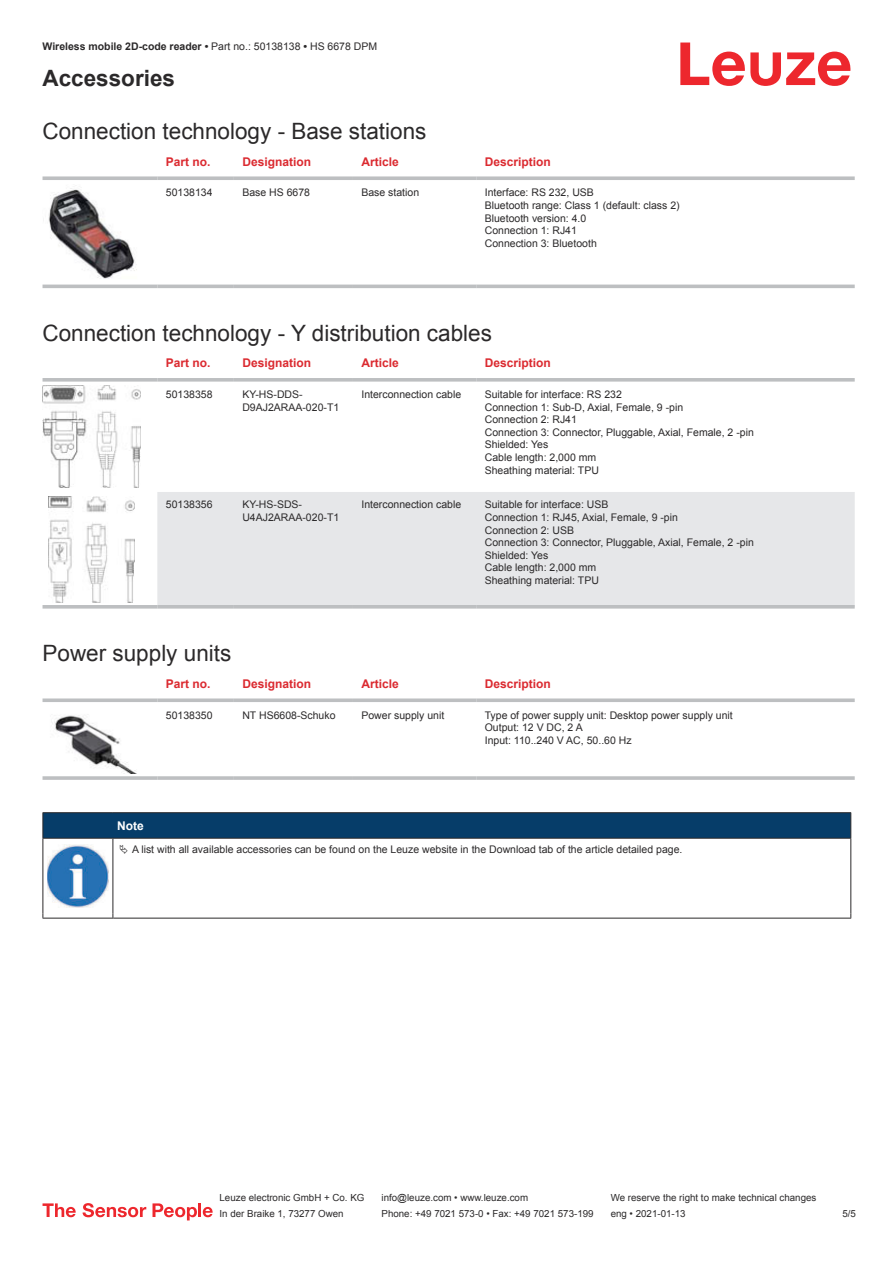
<style>
.page{position:relative;width:893px;height:1263px;background:#fff}
.page>*{position:absolute;margin:0;border:0;box-sizing:border-box;transform-origin:0 0}
.t1{font:22.5px "Arial";color:#2b292a}
.t2{font:700 22.5px "Arial";color:#2b292a}
.t3{font:700 12px "Arial";color:#db2a30}
.t4{font:700 12px "Arial";color:#fff}
.t5{font:10.5px/12.6px "Arial";color:#2b292a}
.t6{font:700 10.5px "Arial";color:#2b292a}
.t7{font:9.75px "Arial";color:#2b292a}
.s1{font-weight:400}
</style>
<div class="page">
<svg style="left:680px;top:43px;width:170px;height:43px"></svg>
<svg style="left:43px;top:284px;width:812px;height:1px"></svg>
<svg style="left:43px;top:176px;width:114px;height:4px"></svg>
<svg style="left:157px;top:176px;width:77px;height:4px"></svg>
<svg style="left:234px;top:176px;width:119px;height:4px"></svg>
<svg style="left:353px;top:176px;width:123px;height:4px"></svg>
<svg style="left:476px;top:176px;width:379px;height:4px;background:#c4c6c8"></svg>
<hr style="left:43px;top:285px;width:114px;height:3px;background:#bdbfc1">
<hr style="left:157px;top:285px;width:77px;height:3px;background:#bdbfc1">
<hr style="left:234px;top:285px;width:119px;height:3px;background:#bdbfc1">
<hr style="left:353px;top:285px;width:123px;height:3px;background:#bdbfc1">
<hr style="left:476px;top:285px;width:379px;height:3px;background:#bdbfc1">
<img style="left:48px;top:188px;width:89px;height:91px">
<div style="left:157px;top:492px;width:698px;height:113px;background:#e6e7e9"></div>
<svg style="left:43px;top:378px;width:114px;height:4px"></svg>
<svg style="left:157px;top:378px;width:77px;height:4px"></svg>
<svg style="left:234px;top:378px;width:119px;height:4px"></svg>
<svg style="left:353px;top:378px;width:123px;height:4px"></svg>
<svg style="left:476px;top:378px;width:379px;height:4px;background:#c3c5c7"></svg>
<svg style="left:43px;top:605px;width:114px;height:4px"></svg>
<svg style="left:157px;top:605px;width:77px;height:4px"></svg>
<svg style="left:234px;top:605px;width:119px;height:4px"></svg>
<svg style="left:353px;top:605px;width:123px;height:4px"></svg>
<svg style="left:476px;top:605px;width:379px;height:4px;background:#c3c5c7"></svg>
<img style="left:43px;top:386px;width:97px;height:102px">
<img style="left:48px;top:496px;width:86px;height:106px">
<svg style="left:43px;top:698px;width:114px;height:4px"></svg>
<svg style="left:157px;top:698px;width:77px;height:4px"></svg>
<svg style="left:234px;top:698px;width:119px;height:4px"></svg>
<svg style="left:353px;top:698px;width:123px;height:4px"></svg>
<svg style="left:476px;top:698px;width:379px;height:4px;background:#c5c6c8"></svg>
<svg style="left:43px;top:776px;width:114px;height:4px"></svg>
<hr style="left:157px;top:776px;width:77px;height:4px;background:#c7c8ca">
<hr style="left:234px;top:776px;width:119px;height:4px;background:#bdbfc1">
<svg style="left:353px;top:776px;width:123px;height:4px"></svg>
<hr style="left:476px;top:776px;width:379px;height:4px;background:#c7c8ca">
<img style="left:51px;top:715px;width:86px;height:59px">
<svg style="left:44px;top:839px;width:806px;height:79px"></svg>
<hr style="left:43px;top:812px;width:70px;height:1px;background:#2b292a">
<hr style="left:43px;top:838px;width:70px;height:1px;background:#2b292a">
<hr style="left:113px;top:812px;width:738px;height:1px;background:#2b292a">
<svg style="left:43px;top:813px;width:808px;height:25px;background:#063c67"></svg>
<hr style="left:113px;top:838px;width:738px;height:1px;background:#2b292a">
<hr style="left:43px;top:839px;width:1px;height:75px;background:#2b292a">
<hr style="left:113px;top:839px;width:1px;height:75px;background:#2b292a">
<hr style="left:850px;top:839px;width:1px;height:75px;background:#2b292a">
<hr style="left:43px;top:918px;width:70px;height:1px;background:#2b292a">
<hr style="left:113px;top:918px;width:738px;height:1px;background:#2b292a">
<img style="left:47px;top:845px;width:61px;height:62px">
<div style="left:115px;top:839px;width:734px;height:20px;background:#fff"></div>
<svg style="left:43px;top:1203px;width:33px;height:14px"></svg>
<svg style="left:83px;top:1203px;width:63px;height:14px"></svg>
<svg style="left:153px;top:1203px;width:44px;height:17px"></svg>
<hr style="left:198px;top:1203px;width:3px;height:14px;background:#ed272d">
<svg style="left:203px;top:1207px;width:10px;height:10px"></svg>
<p class="t6" style="left:43px;top:43px;width:336px">Wireless mobile 2D-code reader • <span class="s1">Part no.: 50138138</span> • <span class="s1">HS 6678 DPM</span></p>
<h1 class="t2" style="left:43px;top:70px;width:134px">Accessories</h1>
<h1 class="t1" style="left:43px;top:123px;width:385px">Connection technology - Base stations</h1>
<p class="t3" style="left:166px;top:157px;width:46px">Part no.</p>
<p class="t3" style="left:242px;top:157px;width:70px">Designation</p>
<p class="t3" style="left:361px;top:157px;width:39px">Article</p>
<p class="t3" style="left:485px;top:157px;width:68px">Description</p>
<p class="t5" style="left:166px;top:187px;width:48px">50138134</p>
<p class="t5" style="left:242px;top:187px;width:69px">Base HS 6678</p>
<p class="t5" style="left:361px;top:187px;width:59px">Base station</p>
<p class="t5" style="left:485px;top:187px;width:196px">Interface: RS 232, USB<br>Bluetooth range: Class 1 (default: class 2)<br>Bluetooth version: 4.0<br>Connection 1: RJ41<br>Connection 3: Bluetooth</p>
<h1 class="t1" style="left:43px;top:325px;width:451px">Connection technology - Y distribution cables</h1>
<p class="t3" style="left:166px;top:358px;width:46px">Part no.</p>
<p class="t3" style="left:242px;top:358px;width:70px">Designation</p>
<p class="t3" style="left:361px;top:358px;width:39px">Article</p>
<p class="t3" style="left:485px;top:358px;width:68px">Description</p>
<p class="t5" style="left:166px;top:389px;width:48px">50138358</p>
<p class="t5" style="left:242px;top:389px;width:98px">KY-HS-DDS-<br>D9AJ2ARAA-020-T1</p>
<p class="t5" style="left:361px;top:389px;width:101px">Interconnection cable</p>
<p class="t5" style="left:485px;top:389px;width:271px">Suitable for interface: RS 232<br>Connection 1: Sub-D, Axial, Female, 9 -pin<br>Connection 2: RJ41<br>Connection 3: Connector, Pluggable, Axial, Female, 2 -pin<br>Shielded: Yes<br>Cable length: 2,000 mm<br>Sheathing material: TPU</p>
<p class="t5" style="left:166px;top:499px;width:48px">50138356</p>
<p class="t5" style="left:242px;top:499px;width:98px">KY-HS-SDS-<br>U4AJ2ARAA-020-T1</p>
<p class="t5" style="left:361px;top:499px;width:101px">Interconnection cable</p>
<p class="t5" style="left:485px;top:499px;width:271px">Suitable for interface: USB<br>Connection 1: RJ45, Axial, Female, 9 -pin<br>Connection 2: USB<br>Connection 3: Connector, Pluggable, Axial, Female, 2 -pin<br>Shielded: Yes<br>Cable length: 2,000 mm<br>Sheathing material: TPU</p>
<h1 class="t1" style="left:43px;top:645px;width:190px">Power supply units</h1>
<p class="t3" style="left:166px;top:679px;width:46px">Part no.</p>
<p class="t3" style="left:242px;top:679px;width:70px">Designation</p>
<p class="t3" style="left:361px;top:679px;width:39px">Article</p>
<p class="t3" style="left:485px;top:679px;width:68px">Description</p>
<p class="t5" style="left:166px;top:709px;width:48px">50138350</p>
<p class="t5" style="left:242px;top:709px;width:95px">NT HS6608-Schuko</p>
<p class="t5" style="left:361px;top:709px;width:84px">Power supply unit</p>
<p class="t5" style="left:485px;top:709px;width:250px">Type of power supply unit: Desktop power supply unit<br>Output: 12 V DC, 2 A<br>Input: 110..240 V AC, 50..60 Hz</p>
<p class="t4" style="left:117px;top:821px;width:28px">Note</p>
<p class="t5" style="left:132px;top:844px;width:552px">A list with all available accessories can be found on the Leuze website in the Download tab of the article detailed page.</p>
<p class="t7" style="left:220px;top:1194px;width:146px">Leuze electronic GmbH + Co. KG</p>
<p class="t7" style="left:381px;top:1194px;width:148px">info@leuze.com • www.leuze.com</p>
<p class="t7" style="left:611px;top:1194px;width:207px">We reserve the right to make technical changes</p>
<p class="t7" style="left:220px;top:1210px;width:126px">In der Braike 1, 73277 Owen</p>
<p class="t7" style="left:381px;top:1210px;width:214px">Phone: +49 7021 573-0 • Fax: +49 7021 573-199</p>
<p class="t7" style="left:611px;top:1210px;width:76px">eng • 2021-01-13</p>
<p class="t7" style="left:842px;top:1210px;width:15px">5 /5</p>
</div>
